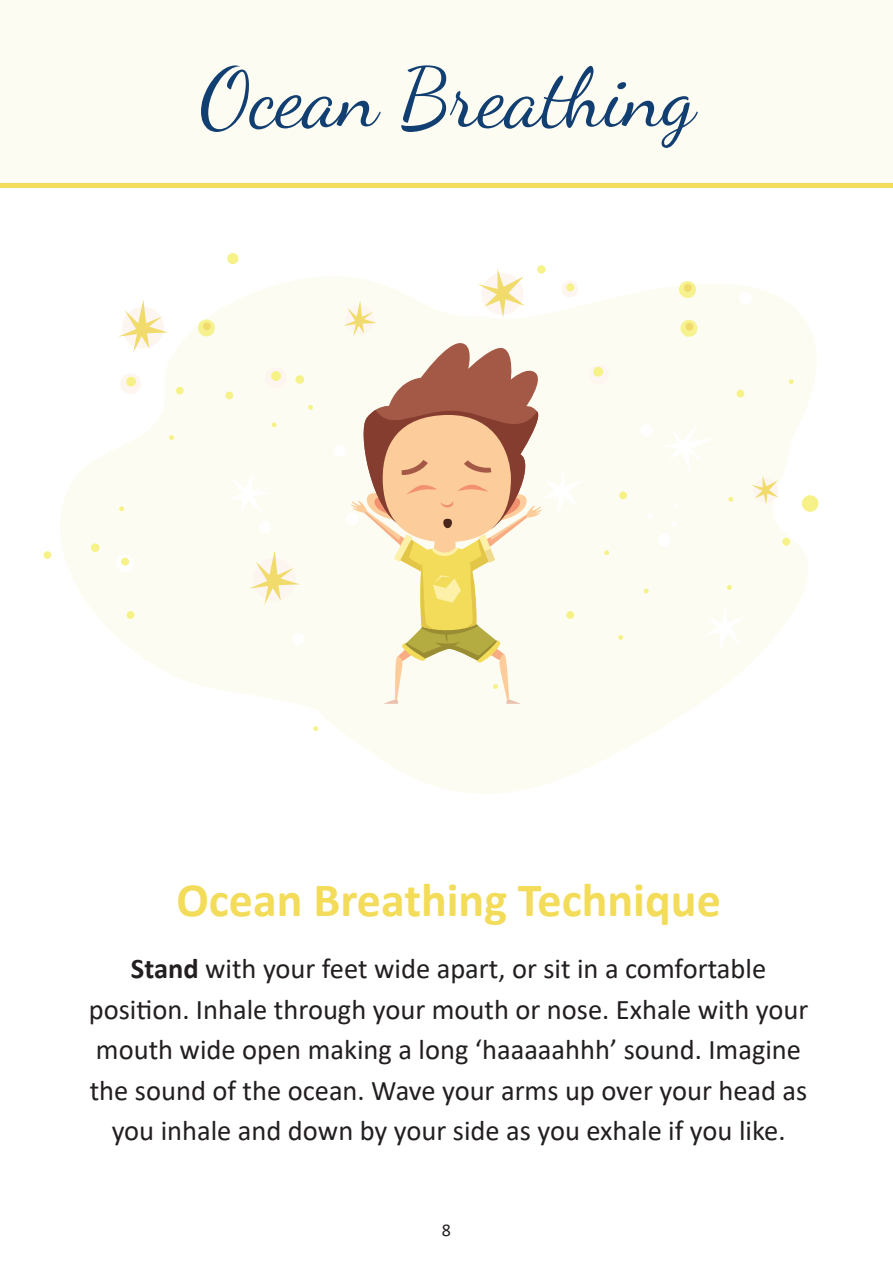
<style>
.page{position:relative;width:893px;height:1263px;background:#fff}
.page>*{position:absolute;margin:0;border:0;box-sizing:border-box;transform-origin:0 0}
.t1{font:82.5px "Dancing Script";color:#123f71}
.t2{font:700 48px "Calibri";color:#f2dc59}
.t3{font:28.5px/40.5px "Calibri";color:#231f20;text-align:center}
.t4{font:18px "Calibri";color:#231f20}
.s1{font-weight:700}
</style>
<div class="page">
<div style="left:0;top:0;width:893px;height:187px;background:#fdfcf2"></div>
<svg style="left:49px;top:276px;width:770px;height:518px;fill:#fdfcf2"></svg>
<svg style="left:659px;top:424px;width:55px;height:49px"></svg>
<svg style="left:703px;top:603px;width:42px;height:49px"></svg>
<svg style="left:89px;top:629px;width:43px;height:50px"></svg>
<svg style="left:792px;top:417px;width:27px;height:37px"></svg>
<svg style="left:657px;top:533px;width:14px;height:14px"></svg>
<svg style="left:49px;top:429px;width:7px;height:13px"></svg>
<svg style="left:291px;top:632px;width:14px;height:14px"></svg>
<svg style="left:227px;top:471px;width:45px;height:63px"></svg>
<svg style="left:640px;top:424px;width:13px;height:13px"></svg>
<svg style="left:739px;top:291px;width:14px;height:14px"></svg>
<svg style="left:675px;top:503px;width:4px;height:4px"></svg>
<svg style="left:671px;top:520px;width:6px;height:7px"></svg>
<svg style="left:647px;top:513px;width:6px;height:6px"></svg>
<div style="left:227px;top:253px;width:11px;height:11px;background:#f6f288;border-radius:50%"></div>
<div style="left:537px;top:265px;width:8px;height:9px;background:#f6f288;border-radius:50%"></div>
<div style="left:176px;top:387px;width:8px;height:7px;background:#f6f288;border-radius:50%"></div>
<svg style="left:118px;top:299px;width:50px;height:54px"></svg>
<div style="left:120px;top:373px;width:21px;height:21px;background:#fdf6f0;border-radius:50%"></div>
<div style="left:126px;top:377px;width:10px;height:9px;background:#f6f288;border-radius:50%"></div>
<svg style="left:478px;top:269px;width:47px;height:48px"></svg>
<div style="left:589px;top:365px;width:20px;height:20px;background:#fdf6f0;border-radius:50%"></div>
<div style="left:593px;top:367px;width:10px;height:10px;background:#f6f288;border-radius:50%"></div>
<div style="left:561px;top:281px;width:17px;height:16px;background:#fdf6f0;border-radius:50%"></div>
<div style="left:566px;top:283px;width:8px;height:8px;background:#f6f288;border-radius:50%"></div>
<div style="left:679px;top:281px;width:17px;height:17px;background:#f6f28f;border-radius:50%"></div>
<div style="left:684px;top:284px;width:8px;height:8px;background:#f0db6c;border-radius:50%"></div>
<div style="left:680px;top:320px;width:17px;height:17px;background:#f6f28f;border-radius:50%"></div>
<div style="left:685px;top:323px;width:8px;height:8px;background:#f0db6c;border-radius:50%"></div>
<div style="left:198px;top:319px;width:17px;height:17px;background:#f6f28f;border-radius:50%"></div>
<div style="left:203px;top:322px;width:8px;height:8px;background:#f0db6c;border-radius:50%"></div>
<div style="left:225px;top:392px;width:8px;height:7px;background:#f6f288;border-radius:50%"></div>
<svg style="left:272px;top:422px;width:5px;height:5px"></svg>
<svg style="left:727px;top:585px;width:5px;height:5px"></svg>
<svg style="left:789px;top:379px;width:5px;height:5px"></svg>
<svg style="left:313px;top:726px;width:5px;height:5px"></svg>
<svg style="left:308px;top:405px;width:5px;height:5px"></svg>
<svg style="left:644px;top:589px;width:5px;height:4px"></svg>
<svg style="left:728px;top:497px;width:5px;height:5px"></svg>
<svg style="left:119px;top:506px;width:5px;height:5px"></svg>
<svg style="left:618px;top:635px;width:5px;height:5px"></svg>
<svg style="left:604px;top:550px;width:5px;height:5px"></svg>
<svg style="left:169px;top:435px;width:5px;height:5px"></svg>
<div style="left:296px;top:375px;width:8px;height:9px;background:#f6f288;border-radius:50%"></div>
<div style="left:91px;top:543px;width:8px;height:9px;background:#f6f288;border-radius:50%"></div>
<div style="left:736px;top:390px;width:8px;height:7px;background:#f6f288;border-radius:50%"></div>
<div style="left:619px;top:491px;width:8px;height:8px;background:#f6f288;border-radius:50%"></div>
<div style="left:43px;top:551px;width:8px;height:8px;background:#f6f288;border-radius:50%"></div>
<div style="left:782px;top:538px;width:8px;height:8px;background:#f6f288;border-radius:50%"></div>
<div style="left:802px;top:495px;width:16px;height:17px;background:#f6f288;border-radius:50%"></div>
<div style="left:127px;top:611px;width:7px;height:8px;background:#f6f288;border-radius:50%"></div>
<svg style="left:249px;top:551px;width:51px;height:54px"></svg>
<svg style="left:343px;top:300px;width:34px;height:37px"></svg>
<div style="left:265px;top:367px;width:21px;height:22px;background:#fdf6f0;border-radius:50%"></div>
<div style="left:271px;top:371px;width:10px;height:10px;background:#f6f288;border-radius:50%"></div>
<div style="left:116px;top:555px;width:17px;height:17px;background:#fff;border-radius:50%"></div>
<div style="left:121px;top:558px;width:8px;height:8px;background:#f6f288;border-radius:50%"></div>
<svg style="left:751px;top:475px;width:28px;height:30px"></svg>
<svg style="left:333px;top:343px;width:250px;height:361px"></svg>
<hr style="left:0;top:183px;width:893px;height:4px;background:#f2dc59">
<h1 class="t1" style="left:199px;top:34px;width:497px">Ocean Breathing</h1>
<h2 class="t2" style="left:176px;top:866px;width:546px">Ocean Breathing Technique</h2>
<p class="t3" style="left:89px;top:948px;width:721px"><span class="s1">Stand</span> with your feet wide apart, or sit in a comfortable position. Inhale through your mouth or nose. Exhale with your mouth wide open making a long ‘haaaaahhh’ sound. Imagine the sound of the ocean. Wave your arms up over your head as you inhale and down by your side as you exhale if you like.</p>
<p class="t4" style="left:442px;top:1217px;width:11px">8</p>
</div>
